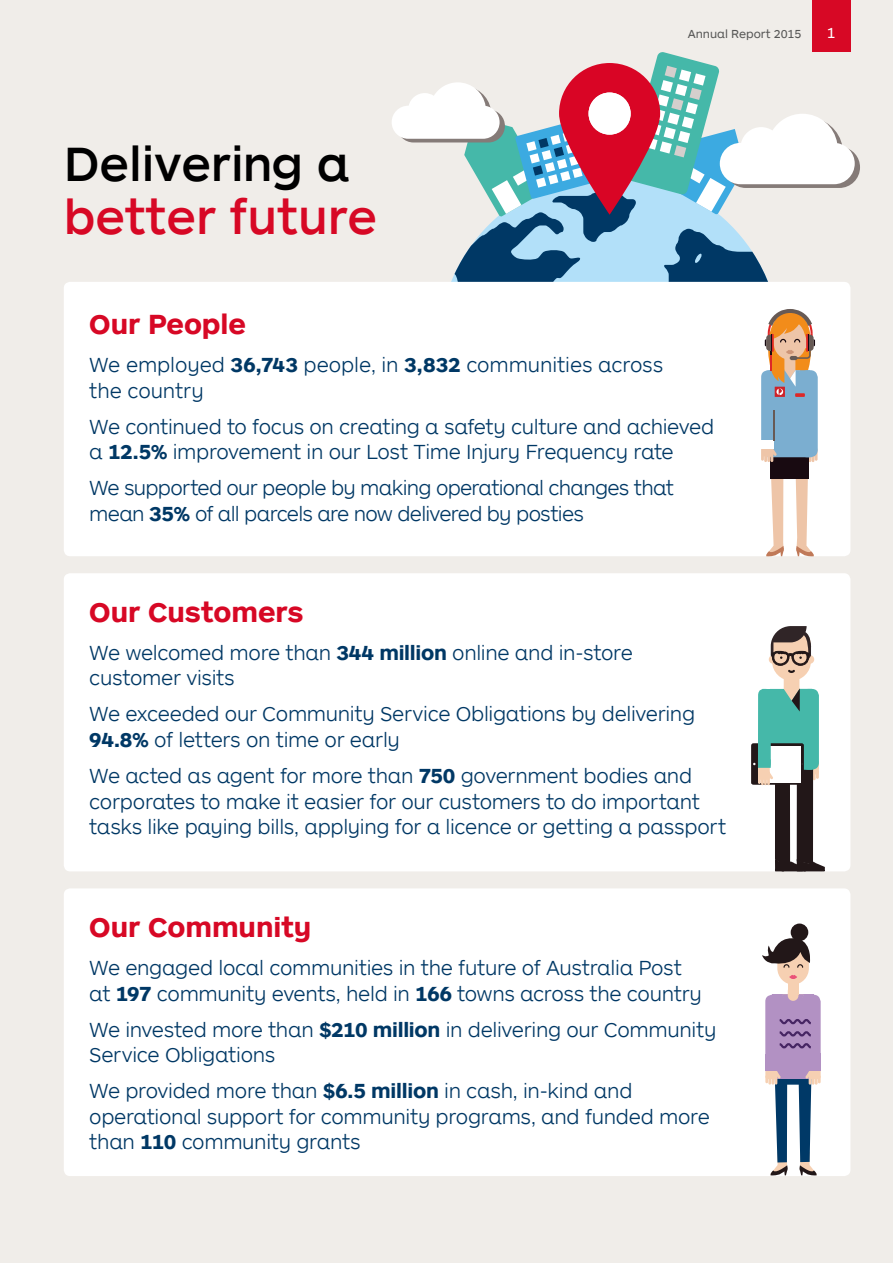
<style>
.page{position:relative;width:893px;height:1263px;background:#f0ede9}
.page>*{position:absolute;margin:0;border:0;box-sizing:border-box;transform-origin:0 0}
.t1{font:500 49.5px "AP Letter";color:#d70825}
.t2{font:500 49.5px "AP Letter";color:#000}
.t3{font:700 28.5px "AP Letter";letter-spacing:-.005em;color:#d70825}
.t4{font:300 21px/25.5px "AP Letter";letter-spacing:-.015em;color:#003865}
.t5{font:300 21px/25.5px "AP Letter";letter-spacing:-.035em;color:#003865}
.t6{font:15px "AP Letter";color:#fff}
.t7{font:12px "AP Letter";color:#575756}
.s1{font-weight:700}
</style>
<div class="page">
<div style="left:64px;top:888px;width:786px;height:288px;background:#fff;border-radius:6px"></div>
<div style="left:788px;top:978px;width:10px;height:17px;background:#f6d0b2"></div>
<svg style="left:762px;top:936px;width:48px;height:48px"></svg>
<div style="left:791px;top:923px;width:17px;height:18px;background:#221718;border-radius:50%"></div>
<svg style="left:765px;top:995px;width:56px;height:181px"></svg>
<div style="left:807px;top:1054px;width:14px;height:17px;background:#b291c3"></div>
<div style="left:64px;top:573px;width:786px;height:298px;background:#fff;border-radius:6px"></div>
<svg style="left:751px;top:626px;width:74px;height:246px"></svg>
<div style="left:64px;top:282px;width:786px;height:274px;background:#fff;border-radius:6px"></div>
<div style="left:800px;top:370px;width:18px;height:87px;background:#9cc2db;border-radius:7px"></div>
<svg style="left:761px;top:309px;width:56px;height:247px"></svg>
<svg style="left:392px;top:52px;width:468px;height:234px"></svg>
<div style="left:812px;top:0;width:38px;height:51px;background:#d70825"></div>
<h1 class="t2" style="left:64px;top:132px;width:287px">Delivering a</h1>
<h1 class="t1" style="left:64px;top:185px;width:315px">better future</h1>
<p class="t7" style="left:688px;top:26px;width:115px">Annual Report 2015</p>
<p class="t6" style="left:827px;top:23px;width:10px">1</p>
<h2 class="t3" style="left:89px;top:305px;width:158px">Our People</h2>
<p class="t4" style="left:89px;top:351px;width:576px">We employed <span class="s1">36,743</span> people, in <span class="s1">3,832</span> communities across the country</p>
<p class="t4" style="left:89px;top:413px;width:626px">We continued to focus on creating a safety culture and achieved a <span class="s1">12.5%</span> improvement in our Lost Time Injury Frequency rate</p>
<p class="t5" style="left:89px;top:474px;width:586px">We supported our people by making operational changes that mean <span class="s1">35%</span> of all parcels are now delivered by posties</p>
<h2 class="t3" style="left:89px;top:593px;width:216px">Our Customers</h2>
<p class="t4" style="left:89px;top:639px;width:545px">We welcomed more than <span class="s1">344 million</span> online and in-store customer visits</p>
<p class="t4" style="left:89px;top:700px;width:607px">We exceeded our Community Service Obligations by delivering<br><span class="s1">94.8%</span> of letters on time or early</p>
<p class="t4" style="left:89px;top:762px;width:638px">We acted as agent for more than <span class="s1">750</span> government bodies and corporates to make it easier for our customers to do important tasks like paying bills, applying for a licence or getting a passport</p>
<h2 class="t3" style="left:89px;top:908px;width:224px">Our Community</h2>
<p class="t4" style="left:89px;top:954px;width:614px">We engaged local communities in the future of Australia Post at <span class="s1">197</span> community events, held in <span class="s1">166</span> towns across the country</p>
<p class="t4" style="left:89px;top:1016px;width:629px">We invested more than <span class="s1">$210 million</span> in delivering our Community<br>Service Obligations</p>
<p class="t4" style="left:89px;top:1077px;width:622px">We provided more than <span class="s1">$6.5 million</span> in cash, in-kind and operational support for community programs, and funded more than <span class="s1">110</span> community grants</p>
</div>
